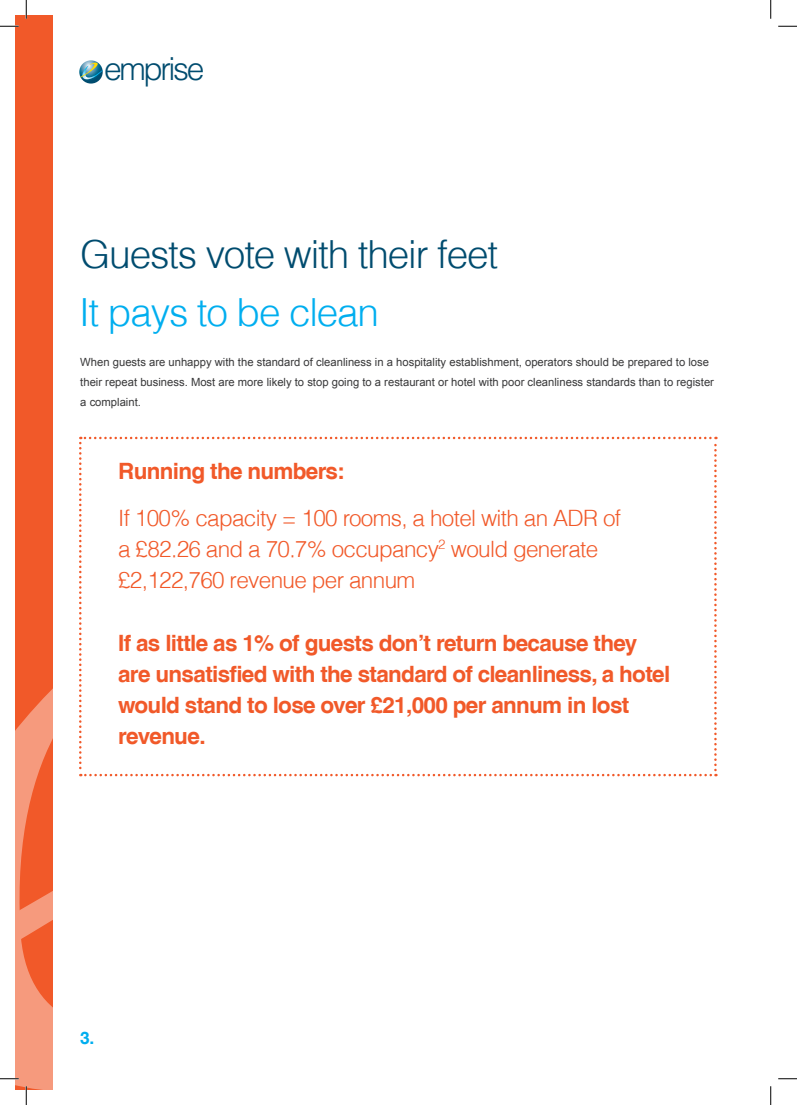
<style>
.page{position:relative;width:797px;height:1105px;background:#fff}
.page>*{position:absolute;margin:0;border:0;box-sizing:border-box;transform-origin:0 0}
.t1{font:300 38.75px "Helv";letter-spacing:-.03em;color:#004c6f}
.t2{font:300 38.75px "Helv";letter-spacing:-.03em;color:#00aeef}
.t3{font:300 31.75px "Helv";letter-spacing:-.075em;color:#004c6f}
.t4{font:700 22.5px/31.2px "Helvetica";letter-spacing:-.03em;color:#f15929}
.t5{font:300 22.5px/31.2px "Helv";letter-spacing:-.03em;color:#f15929}
.t6{font:700 17.5px "Helvetica";color:#00aeef}
.t7{font:11.25px/20px "Arial";color:#383839}
</style>
<div class="page">
<svg style="left:79px;top:60px;width:24px;height:24px"></svg>
<svg style="left:79px;top:60px;width:24px;height:20px"></svg>
<div style="left:16px;top:16px;width:36px;height:1073px;background:#f15929"></div>
<svg style="left:79px;top:437px;width:637px;height:339px"></svg>
<svg style="left:0;top:25px;width:19px;height:2px"></svg>
<svg style="left:778px;top:25px;width:19px;height:2px"></svg>
<svg style="left:778px;top:1078px;width:19px;height:1px"></svg>
<svg style="left:25px;top:0;width:2px;height:19px"></svg>
<svg style="left:0;top:463px;width:52px;height:642px"></svg>
<svg style="left:770px;top:0;width:1px;height:19px"></svg>
<svg style="left:770px;top:1086px;width:1px;height:19px"></svg>
<h2 class="t3" style="left:104px;top:49px;width:102px">emprise</h2>
<p class="t1" style="left:80px;top:230px;width:419px">Guests vote with their feet</p>
<p class="t2" style="left:79px;top:288px;width:302px">It pays to be clean</p>
<p class="t7" style="left:80px;top:352px;width:635px">When guests are unhappy with the standard of cleanliness in a hospitality establishment, operators should be prepared to lose their repeat business. Most are more likely to stop going to a restaurant or hotel with poor cleanliness standards than to register a complaint.</p>
<p class="t4" style="left:118px;top:455px;width:228px">Running the numbers:</p>
<p class="t5" style="left:118px;top:501px;width:504px">If 100% capacity = 100 rooms, a hotel with an ADR of a £82.26 and a 70.7% occupancy<sup>2</sup> would generate £2,122,760 revenue per annum</p>
<p class="t4" style="left:118px;top:627px;width:553px">If as little as 1% of guests don’t return because they are unsatisfied with the standard of cleanliness, a hotel would stand to lose over £21,000 per annum in lost revenue.</p>
<p class="t6" style="left:80px;top:1027px;width:16px">3.</p>
</div>
